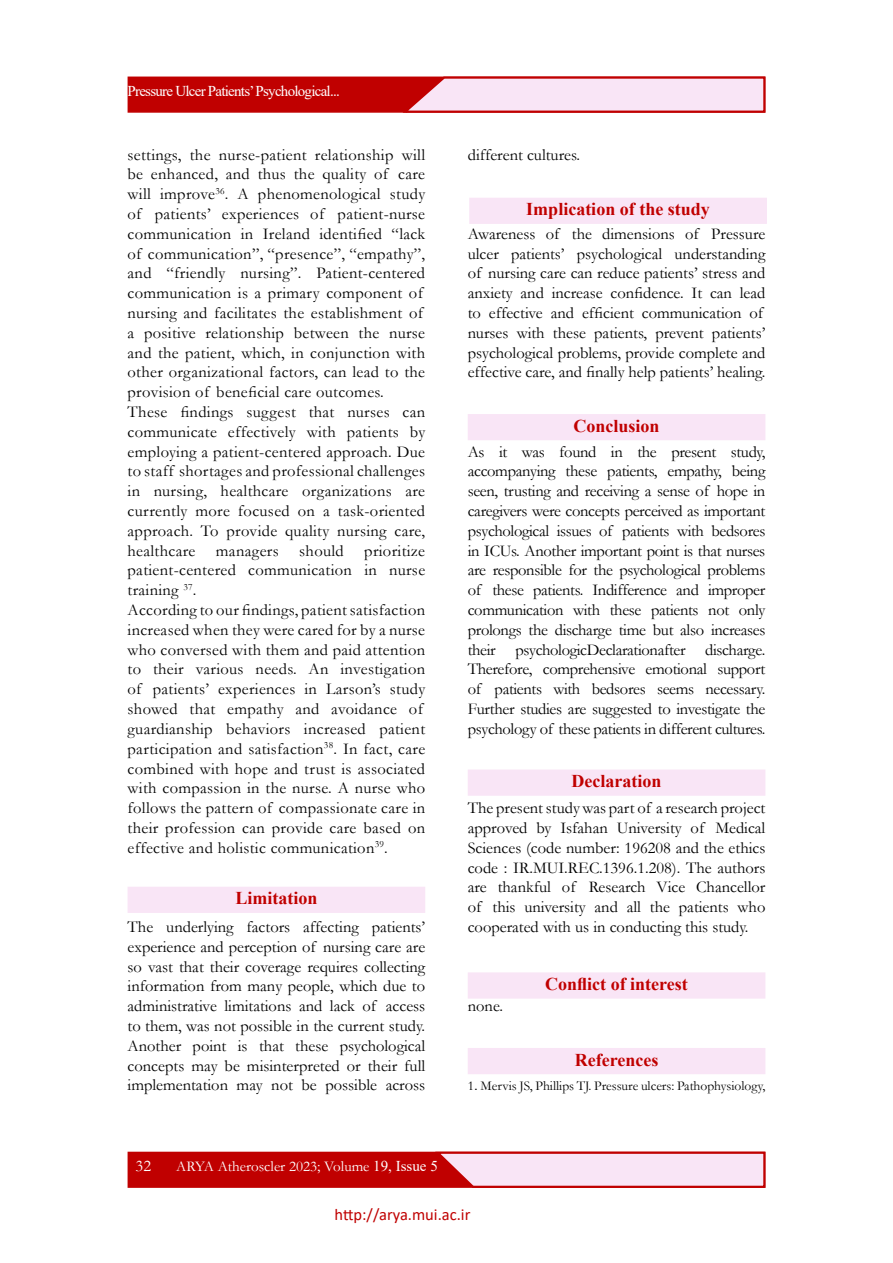
<style>
.page{position:relative;width:893px;height:1263px;background:#fff}
.page>*{position:absolute;margin:0;border:0;box-sizing:border-box;transform-origin:0 0}
.t1{font:700 18px "Times New Roman";color:#c00000}
.t2{font:16.5px/19.8px "Garamond";letter-spacing:.02em;color:#000;text-align:justify}
.t3{font:16.5px/19.8px "Garamond";color:#000}
.t4{font:16.5px "Calibri";color:#c00000}
.t5{font:16.5px "Garamond";color:#fff}
.t6{font:15px "Times New Roman";letter-spacing:-.05em;color:#fff}
.t7{font:15px "Garamond";color:#fff}
.t8{font:13.5px "Garamond";color:#000}
.s1{font-family:"Arial"}
.s2{font-family:"Times New Roman"}
</style>
<div class="page">
<div style="left:128px;top:1152px;width:637px;height:36px;background:#c00000;border:1px solid #c00000"></div>
<div style="left:128px;top:77px;width:637px;height:36px;background:#c00000;border:1px solid #c00000"></div>
<svg style="left:432px;top:1151px;width:334px;height:37px"></svg>
<svg style="left:400px;top:76px;width:366px;height:37px"></svg>
<div style="left:128px;top:887px;width:296px;height:25px;background:#f9e5f6"></div>
<div style="left:128px;top:887px;width:297px;height:26px;border:2px solid #f9e5f6"></div>
<div style="left:470px;top:198px;width:296px;height:25px;background:#f9e5f6"></div>
<div style="left:469px;top:198px;width:298px;height:26px;border:2px solid #f9e5f6"></div>
<div style="left:468px;top:415px;width:297px;height:24px;background:#f9e5f6"></div>
<div style="left:468px;top:414px;width:297px;height:26px;border:2px solid #f9e5f6"></div>
<div style="left:468px;top:770px;width:297px;height:25px;background:#f9e5f6"></div>
<div style="left:468px;top:769px;width:297px;height:27px;border:2px solid #f9e5f6"></div>
<div style="left:468px;top:973px;width:297px;height:25px;background:#f9e5f6"></div>
<div style="left:468px;top:972px;width:297px;height:27px;border:2px solid #f9e5f6"></div>
<div style="left:468px;top:1049px;width:297px;height:24px;background:#f9e5f6"></div>
<div style="left:468px;top:1048px;width:297px;height:26px;border:2px solid #f9e5f6"></div>
<p class="t6" style="left:128px;top:80px;width:214px">Pressure Ulcer Patients’ Psychological...</p>
<p class="t2" style="left:128px;top:144px;width:299px;text-align:left">settings, the nurse-patient relationship will be enhanced, and thus the quality of care will improve<sup>36</sup>. A phenomenological study of patients’ experiences of patient-nurse communication in Ireland identified “lack of communication”, “presence”, “empathy”, and “friendly nursing”. Patient-centered communication is a primary component of nursing and facilitates the establishment of a positive relationship between the nurse and the patient, which, in conjunction with other organizational factors, can lead to the provision of beneficial care outcomes.<br>These findings suggest that nurses can communicate effectively with patients by employing a patient-centered approach. Due to staff shortages and professional challenges in nursing, healthcare organizations are currently more focused on a task-oriented approach. To provide quality nursing care, healthcare managers should prioritize patient-centered communication in nurse training <sup>37</sup>.<br>According to our findings, patient satisfaction increased when they were cared for by a nurse who conversed with them and paid attention to their various needs. An investigation of patients’ experiences in Larson’s study showed that empathy and avoidance of guardianship behaviors increased patient participation and satisfaction<sup>38</sup>. In fact, care combined with hope and trust is associated with compassion in the nurse. A nurse who follows the pattern of compassionate care in their profession can provide care based on effective and holistic communication<sup>39</sup>.</p>
<p class="t1" style="left:235px;top:885px;width:84px">Limitation</p>
<p class="t2" style="left:128px;top:916px;width:299px">The underlying factors affecting patients’ experience and perception of nursing care are so vast that their coverage requires collecting information from many people, which due to administrative limitations and lack of access to them, was not possible in the current study.<br>Another point is that these psychological concepts may be misinterpreted or their full implementation may not be possible across</p>
<p class="t3" style="left:468px;top:144px;width:114px">different cultures.</p>
<p class="t1" style="left:526px;top:196px;width:185px">Implication of the study</p>
<p class="t3" style="left:468px;top:223px;width:299px">Awareness of the dimensions of Pressure ulcer patients’ psychological understanding of nursing care can reduce patients’ stress and anxiety and increase confidence. It can lead to effective and efficient communication of nurses with these patients, prevent patients’ psychological problems, provide complete and effective care, and finally help patients’ healing.</p>
<p class="t1" style="left:574px;top:413px;width:88px">Conclusion</p>
<p class="t2" style="left:468px;top:441px;width:299px">As it was found in the present study, accompanying these patients, empathy, being seen, trusting and receiving a sense of hope in caregivers were concepts perceived as important psychological issues of patients with bedsores in ICUs. Another important point is that nurses are responsible for the psychological problems of these patients. Indifference and improper communication with these patients not only prolongs the discharge time but also increases their psychologicDeclarationafter discharge.<br>Therefore, comprehensive emotional support of patients with bedsores seems necessary.<br>Further studies are suggested to investigate the psychology of these patients in different cultures.</p>
<p class="t1" style="left:572px;top:768px;width:91px">Declaration</p>
<p class="t2" style="left:468px;top:798px;width:299px">The present study was part of a research project approved by Isfahan University of Medical Sciences (code number: 196208 and the ethics code : IR.MUI.REC.1396.1.208). The authors are thankful of Research Vice Chancellor of this university and all the patients who cooperated with us in conducting this study.</p>
<p class="t2" style="left:468px;top:996px;width:37px">none.</p>
<p class="t1" style="left:545px;top:971px;width:144px">Conflict of interest</p>
<p class="t1" style="left:575px;top:1047px;width:85px">References</p>
<p class="t8" style="left:468px;top:1077px;width:299px">1<span class="s1">.</span> Mervis JS, Phillips TJ. Pressure ulcers: Pathophysiology,</p>
<p class="t5" style="left:136px;top:1155px;width:17px">32</p>
<p class="t7" style="left:176px;top:1156px;width:263px">ARYA Atheroscler 2023; Volume <span class="s2">19, Issue 5</span></p>
<p class="t4" style="left:335px;top:1202px;width:137px">http://arya.mui.ac.ir</p>
</div>
